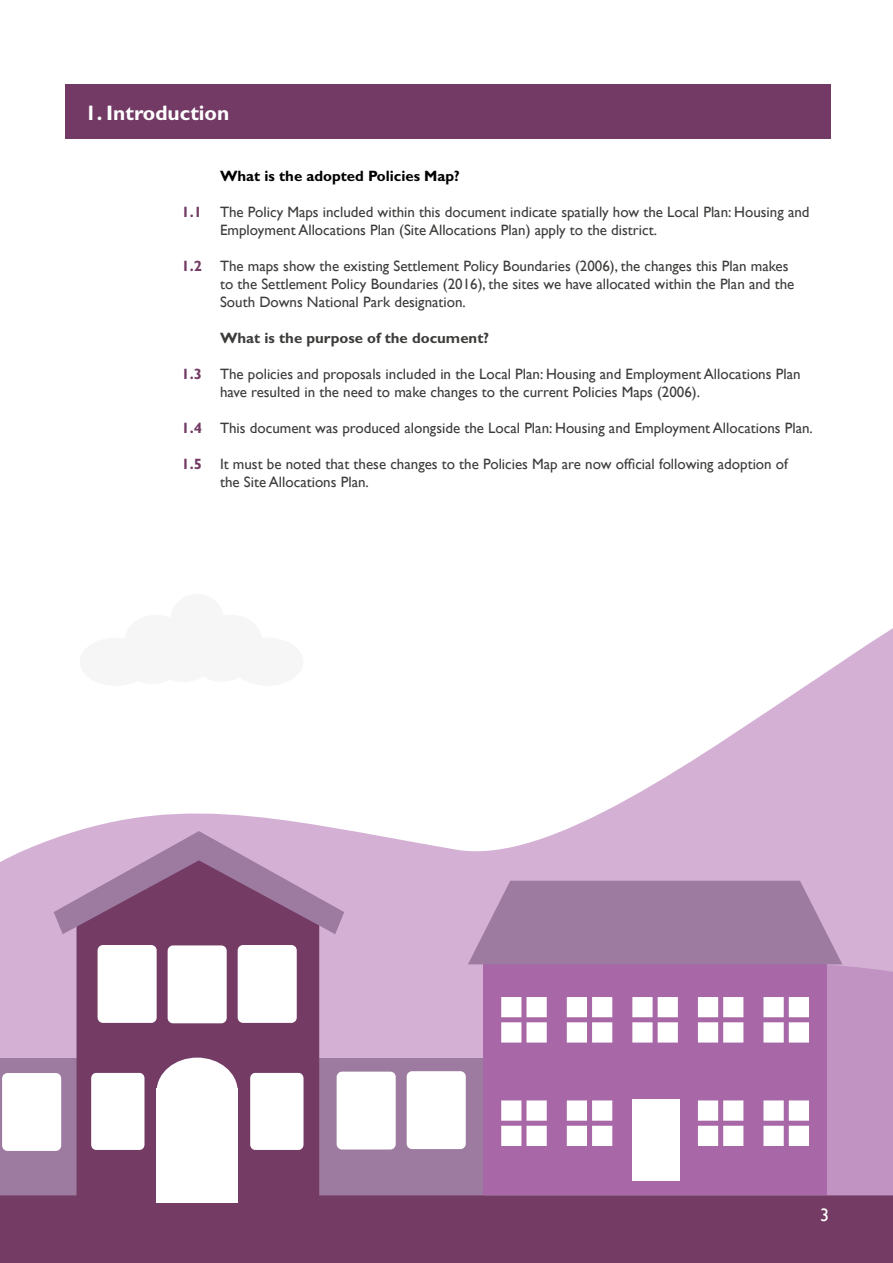
<style>
.page{position:relative;width:893px;height:1263px;background:#fff}
.page>*{position:absolute;margin:0;border:0;box-sizing:border-box;transform-origin:0 0}
.t1{font:700 21px "Gill Sans";color:#fff}
.t2{font:18px "Gill Sans";color:#fff}
.t3{font:15px/18px "Gill Sans";color:#3c3c3b}
.t4{font:700 15px "Gill Sans";color:#3c3c3b}
.t5{font:700 15px "Gill Sans";color:#000}
.t6{font:700 15px "Gill Sans";color:#723a64}
</style>
<div class="page">
<div style="left:65px;top:84px;width:765px;height:55px;background:#723a64"></div>
<svg style="left:0;top:628px;width:893px;height:430px"></svg>
<svg style="left:408px;top:716px;width:485px;height:479px;fill:#d4b0d4"></svg>
<div style="left:0;top:1058px;width:483px;height:144px;background:#9d7aa0"></div>
<div style="left:407px;top:1071px;width:59px;height:78px;background:#fff;border-radius:5px"></div>
<div style="left:337px;top:1071px;width:59px;height:78px;background:#fff;border-radius:5px"></div>
<div style="left:2px;top:1073px;width:59px;height:78px;background:#fff;border-radius:5px"></div>
<div style="left:0;top:1195px;width:893px;height:68px;background:#743b64"></div>
<div style="left:483px;top:964px;width:344px;height:231px;background:#a867a7"></div>
<svg style="left:567px;top:997px;width:45px;height:45px"></svg>
<svg style="left:567px;top:1100px;width:45px;height:46px"></svg>
<svg style="left:632px;top:997px;width:46px;height:45px"></svg>
<svg style="left:698px;top:997px;width:45px;height:45px"></svg>
<svg style="left:698px;top:1100px;width:45px;height:46px"></svg>
<svg style="left:763px;top:997px;width:46px;height:45px"></svg>
<svg style="left:501px;top:997px;width:46px;height:45px"></svg>
<svg style="left:763px;top:1100px;width:46px;height:46px"></svg>
<svg style="left:501px;top:1100px;width:46px;height:46px"></svg>
<svg style="left:468px;top:881px;width:374px;height:83px;background:#a380a5"></svg>
<div style="left:632px;top:1100px;width:48px;height:81px;background:#fff"></div>
<div style="left:77px;top:934px;width:242px;height:265px;background:#743b64"></div>
<svg style="left:54px;top:831px;width:290px;height:103px;background:#a57ba1"></svg>
<div style="left:238px;top:945px;width:59px;height:78px;background:#fff;border-radius:5px"></div>
<div style="left:250px;top:1073px;width:53px;height:77px;background:#fff;border-radius:5px"></div>
<div style="left:91px;top:1073px;width:53px;height:77px;background:#fff;border-radius:5px"></div>
<div style="left:168px;top:945px;width:59px;height:78px;background:#fff;border-radius:5px"></div>
<div style="left:98px;top:945px;width:59px;height:78px;background:#fff;border-radius:5px"></div>
<div style="left:157px;top:1088px;width:81px;height:115px;background:#fff"></div>
<div style="left:157px;top:1057px;width:81px;height:68px;background:#fff;border-radius:50%"></div>
<svg style="left:80px;top:628px;width:224px;height:58px"></svg>
<h1 class="t1" style="left:85px;top:100px;width:146px">1. Introduction</h1>
<p class="t6" style="left:182px;top:203px;width:22px">1.1</p>
<p class="t6" style="left:182px;top:257px;width:22px">1.2</p>
<p class="t6" style="left:182px;top:365px;width:22px">1.3</p>
<p class="t6" style="left:182px;top:419px;width:22px">1.4</p>
<p class="t6" style="left:182px;top:455px;width:22px">1.5</p>
<p class="t5" style="left:220px;top:167px;width:241px">What is the adopted Policies Map?</p>
<p class="t3" style="left:220px;top:203px;width:591px">The Policy Maps included within this document indicate spatially how the Local Plan: Housing and<br>Employment Allocations Plan (Site Allocations Plan) apply to the district.</p>
<p class="t3" style="left:220px;top:257px;width:576px">The maps show the existing Settlement Policy Boundaries (2006), the changes this Plan makes to the Settlement Policy Boundaries (2016), the sites we have allocated within the Plan and the<br>South Downs National Park designation.</p>
<p class="t4" style="left:220px;top:329px;width:271px">What is the purpose of the document?</p>
<p class="t3" style="left:220px;top:365px;width:582px">The policies and proposals included in the Local Plan: Housing and Employment Allocations Plan have resulted in the need to make changes to the current Policies Maps (2006).</p>
<p class="t3" style="left:220px;top:419px;width:594px">This document was produced alongside the Local Plan: Housing and Employment Allocations Plan.</p>
<p class="t3" style="left:220px;top:455px;width:569px">It must be noted that these changes to the Policies Map are now official following adoption of the Site Allocations Plan.</p>
<p class="t2" style="left:820px;top:1205px;width:10px">3</p>
</div>
